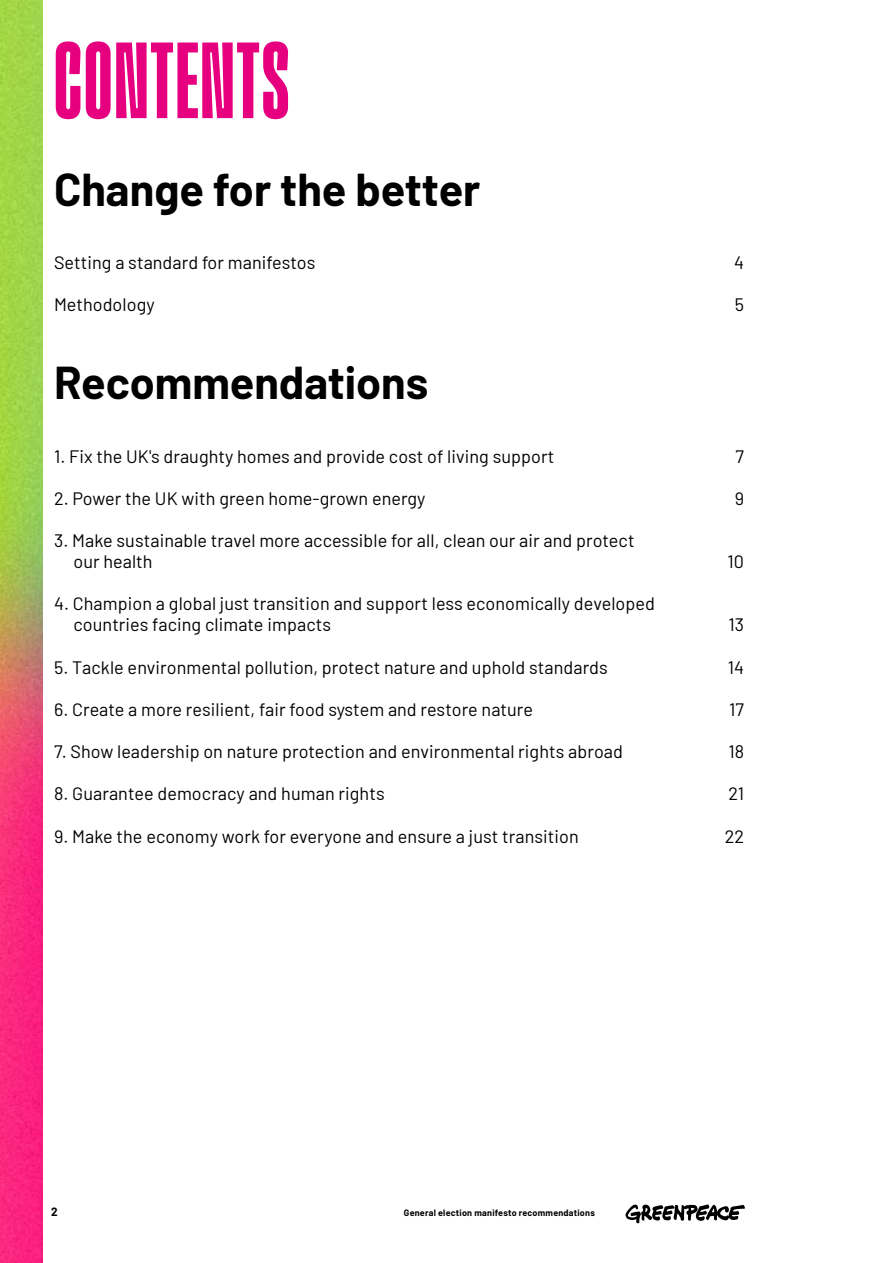
<style>
.page{position:relative;width:893px;height:1263px;background:#fff}
.page>*{position:absolute;margin:0;border:0;box-sizing:border-box;transform-origin:0 0}
.TOC_heading_-_pink{font:800 108px "Hardbop";letter-spacing:.02em;color:#e60080}
.t1{font:700 45px "Barlow";color:#000}
.t2{font:18px/21px "Barlow";letter-spacing:.005em;color:#000}
.t3{font:700 11.7px "Barlow";color:#000}
.t4{font:700 9px "Barlow";letter-spacing:.025em;color:#000}
</style>
<div class="page">
<svg style="left:625px;top:1204px;width:120px;height:19px"></svg>
<img style="left:0;top:0;width:43px;height:1263px">
<h2 class="TOC_heading_-_pink" style="left:54px;top:16px;width:237px">CONTENTS</h2>
<p class="t1" style="left:54px;top:156px;width:428px">Change for the better</p>
<p class="t2" style="left:54px;top:251px;width:263px">Setting a standard for manifestos</p>
<p class="t2" style="left:734px;top:251px;width:11px">4</p>
<p class="t2" style="left:54px;top:293px;width:102px">Methodology</p>
<p class="t2" style="left:735px;top:293px;width:11px">5</p>
<p class="t1" style="left:54px;top:349px;width:376px">Recommendations</p>
<p class="t2" style="left:54px;top:444px;width:502px">1. Fix the UK's draughty homes and provide cost of living support</p>
<p class="t2" style="left:736px;top:444px;width:10px">7</p>
<p class="t2" style="left:54px;top:486px;width:373px">2. Power the UK with green home-grown energy</p>
<p class="t2" style="left:735px;top:486px;width:11px">9</p>
<p class="t2" style="left:74px;top:529px;width:562px;text-indent:-20px">3. Make sustainable travel more accessible for all, clean our air and protect our health</p>
<p class="t2" style="left:728px;top:550px;width:18px">10</p>
<p class="t2" style="left:74px;top:592px;width:583px;text-indent:-20px">4. Champion a global just transition and support less economically developed countries facing climate impacts</p>
<p class="t2" style="left:728px;top:613px;width:17px">13</p>
<p class="t2" style="left:54px;top:655px;width:555px">5. Tackle environmental pollution, protect nature and uphold standards</p>
<p class="t2" style="left:728px;top:655px;width:18px">14</p>
<p class="t2" style="left:54px;top:697px;width:481px">6. Create a more resilient, fair food system and restore nature</p>
<p class="t2" style="left:729px;top:697px;width:16px">17</p>
<p class="t2" style="left:54px;top:740px;width:570px">7. Show leadership on nature protection and environmental rights abroad</p>
<p class="t2" style="left:728px;top:740px;width:17px">18</p>
<p class="t2" style="left:54px;top:782px;width:332px">8. Guarantee democracy and human rights</p>
<p class="t2" style="left:728px;top:782px;width:17px">21</p>
<p class="t2" style="left:54px;top:824px;width:526px">9. Make the economy work for everyone and ensure a just transition</p>
<p class="t2" style="left:725px;top:824px;width:21px">22</p>
<p class="t3" style="left:51px;top:1203px;width:8px">2</p>
<p class="t4" style="left:404px;top:1206px;width:192px">General election manifesto recommendations</p>
</div>
